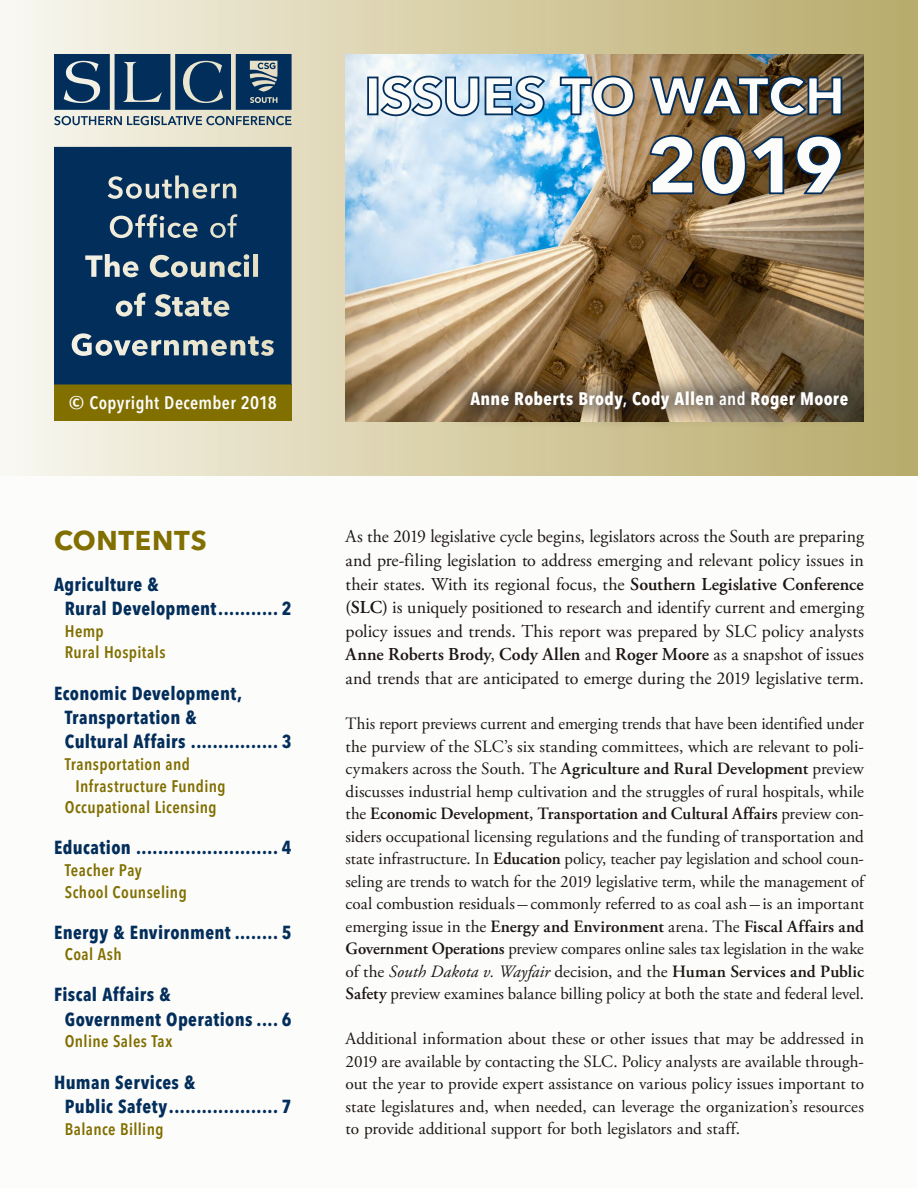
<style>
.page{position:relative;width:918px;height:1188px;background:#fff}
.page>*{position:absolute;margin:0;border:0;box-sizing:border-box;transform-origin:0 0}
.t1{font:700 27px "Avenir Next LT Pro";letter-spacing:.025em;color:#816f00}
.TOC_level_2{font:700 condensed 18.75px/24.3px "Avenir Next LT Pro";letter-spacing:.02em;color:#002d5e}
.Body{font:18.15px/23.5px "Adobe Garamond Pro";letter-spacing:-.005em;color:#1a1415;text-align:justify}
.Author{font:700 condensed 18px "Avenir Next LT Pro";letter-spacing:.02em;color:#fff}
.Copyright{font:600 condensed 18px "Avenir Next LT Pro";letter-spacing:.02em;color:#fff;scale:1.35 1}
.Body-2{font:17.25px/22.5px "Adobe Garamond Pro";letter-spacing:-.005em;color:#1a1415;text-align:justify}
.TOC_sub{font:600 condensed 16.65px/21.6px "Avenir Next LT Pro";letter-spacing:.025em;color:#816f00}
.s1{font-weight:600}
.s2{font-style:italic}
</style>
<div class="page">
<svg style="left:0;top:0;width:918px;height:476px;background:#abaa9b"></svg>
<div style="left:449px;top:369px;width:420px;height:63px;background:#231f20;opacity:.5"></div>
<p class="Copyright" style="left:69px;top:392px;width:156px">© Copyright December 2018</p>
<p class="t1" style="left:54px;top:524px;width:154px">CONTENTS</p>
<p class="TOC_level_2" style="left:65px;top:572px;width:228px;text-indent:-11px">Agriculture &amp;<br>Rural Development........... 2</p>
<p class="TOC_sub" style="left:65px;top:620px;width:41px">Hemp</p>
<p class="TOC_sub" style="left:65px;top:642px;width:102px">Rural Hospitals</p>
<p class="TOC_level_2" style="left:65px;top:681px;width:228px;text-indent:-11px">Economic Development,<br>Transportation &amp;<br>Cultural Affairs ................ 3</p>
<p class="TOC_sub" style="left:76px;top:753px;width:152px;text-indent:-11px">Transportation and<br>Infrastructure Funding</p>
<p class="TOC_sub" style="left:65px;top:796px;width:153px">Occupational Licensing</p>
<p class="TOC_level_2" style="left:54px;top:835px;width:239px">Education .......................... 4</p>
<p class="TOC_sub" style="left:65px;top:859px;width:79px">Teacher Pay</p>
<p class="TOC_sub" style="left:65px;top:881px;width:124px">School Counseling</p>
<p class="TOC_level_2" style="left:54px;top:920px;width:239px">Energy &amp; Environment ........ 5</p>
<p class="TOC_sub" style="left:65px;top:944px;width:58px">Coal Ash</p>
<p class="TOC_level_2" style="left:65px;top:983px;width:228px;text-indent:-11px">Fiscal Affairs &amp;<br>Government Operations .... 6</p>
<p class="TOC_sub" style="left:65px;top:1031px;width:109px">Online Sales Tax</p>
<p class="TOC_level_2" style="left:65px;top:1070px;width:228px;text-indent:-11px">Human Services &amp;<br>Public Safety.................... 7</p>
<p class="TOC_sub" style="left:65px;top:1118px;width:100px">Balance Billing</p>
<p class="Author" style="left:470px;top:388px;width:379px">Anne Roberts Brody<span class="s1">,</span> Cody Allen <span class="s1">and</span> Roger Moore</p>
<p class="Body" style="left:346px;top:525px;width:520px">As the 2019 legislative cycle begins, legislators across the South are preparing and pre-filing legislation to address emerging and relevant policy issues in their states. With its regional focus, the <span class="s1">Southern Legislative Conference (SLC)</span> is uniquely positioned to research and identify current and emerging policy issues and trends. This report was prepared by SLC policy analysts <span class="s1">Anne Roberts Brody</span>, <span class="s1">Cody Allen</span> and <span class="s1">Roger Moore</span> as a snapshot of issues and trends that are anticipated to emerge during the 2019 legislative term.</p>
<p class="Body-2" style="left:346px;top:713px;width:520px">This report previews current and emerging trends that have been identified under the purview of the SLC’s six standing committees, which are relevant to poli&shy;cymakers across the South. The <span class="s1">Agriculture and Rural Development</span> preview discusses industrial hemp cultivation and the struggles of rural hospitals, while the <span class="s1">Economic Development, Transportation and Cultural Affairs</span> preview con&shy;siders occupational licensing regulations and the funding of transportation and state infrastructure. In <span class="s1">Education</span> policy, teacher pay legislation and school coun&shy;seling are trends to watch for the 2019 legislative term, while the management of coal combustion residuals — commonly referred to as coal ash — is an important emerging issue in the <span class="s1">Energy and Environment</span> arena. The <span class="s1">Fiscal Affairs and Government Operations</span> preview compares online sales tax legislation in the wake of the <span class="s2">South Dakota v. Wayfair</span> decision, and the <span class="s1">Human Services and Public Safety</span> preview examines balance billing policy at both the state and federal level.</p>
<p class="Body-2" style="left:346px;top:1028px;width:520px">Additional information about these or other issues that may be addressed in 2019 are available by contacting the SLC. Policy analysts are available through&shy;out the year to provide expert assistance on various policy issues important to state legislatures and, when needed, can leverage the organization’s resources to provide additional support for both legislators and staff.</p>
</div>
